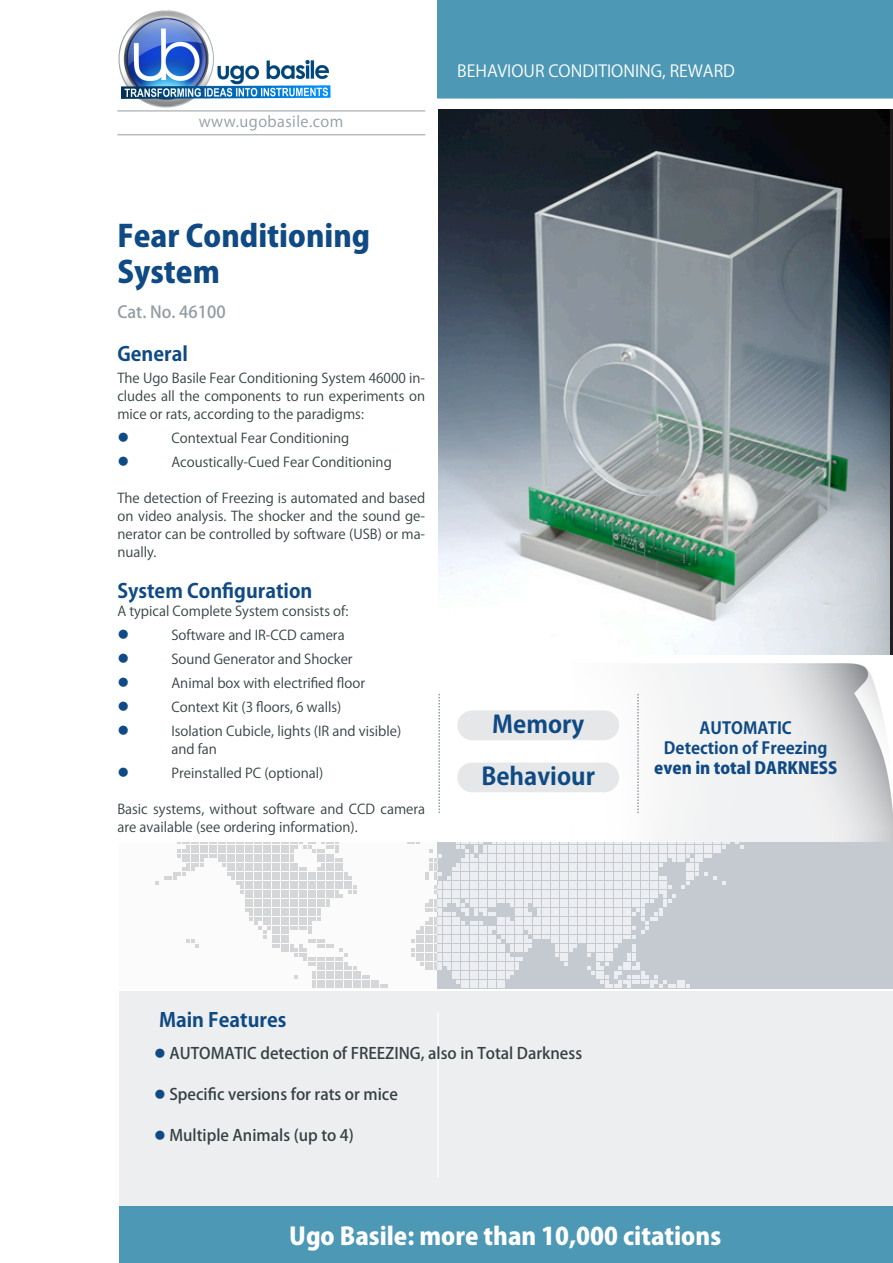
<style>
.page{position:relative;width:893px;height:1263px;background:#fff}
.page>*{position:absolute;margin:0;border:0;box-sizing:border-box;transform-origin:0 0}
.t1{font:800 30px "Koz Go Pro";color:#0f4a84}
.t2{font:800 24px "Koz Go Pro";color:#fff}
.t3{font:700 24px "Koz Go Pro";color:#0f4a84}
.titoli_paragrafo{font:700 19.5px "Koz Go Pro";color:#0f4a84}
.t4{font:16.5px "Koz Go Pro";color:#fff}
.t5{font:700 16.5px "Koz Go Pro";color:#0f4a84}
.t6{font:800 16.5px "Koz Go Pro";color:#0f4a84}
.t7{font:500 16.5px "Koz Go Pro";color:#939da4}
.t8{font:500 15.75px "Koz Go Pro";color:#354042}
.t9{font:15.75px "Wingdings";color:#0f4a84}
.t10{font:15px "Koz Go Pro";letter-spacing:.03em;color:#939da4}
.t11{font:13.5px/18px "Koz Go Pro";color:#354042;text-align:justify}
.s1{color:#0f4a84}
</style>
<div class="page">
<div style="left:437px;top:0;width:456px;height:99px;background:#4d98b5"></div>
<div style="left:119px;top:1205px;width:774px;height:58px;background:#4d98b5"></div>
<img style="left:118px;top:10px;width:213px;height:98px">
<hr style="left:117px;top:110px;width:308px;height:1px;background:#939da4">
<hr style="left:117px;top:134px;width:308px;height:1px;background:#939da4">
<div style="left:119px;top:842px;width:319px;height:147px;background:#fbfbfc"></div>
<div style="left:438px;top:842px;width:455px;height:147px;background:#c5cad1"></div>
<div style="left:119px;top:991px;width:774px;height:214px;background:#eceef0"></div>
<svg style="left:164px;top:842px;width:224px;height:145px"></svg>
<div style="left:457px;top:710px;width:162px;height:30px;background:#e5e7e8;border-radius:15px"></div>
<div style="left:457px;top:762px;width:162px;height:30px;background:#e5e7e8;border-radius:15px"></div>
<svg style="left:438px;top:694px;width:2px;height:119px"></svg>
<svg style="left:637px;top:694px;width:2px;height:119px"></svg>
<hr style="left:437px;top:1012px;width:2px;height:166px;background:#fcfdfd">
<svg style="left:736px;top:842px;width:7px;height:6px"></svg>
<svg style="left:407px;top:842px;width:323px;height:145px"></svg>
<img style="left:439px;top:109px;width:450px;height:545px">
<p class="t10" style="left:199px;top:112px;width:146px">www.ugobasile.com</p>
<p class="t4" style="left:457px;top:60px;width:279px">BEHAVIOUR CONDITIONING, REWARD</p>
<p class="t1" style="left:117px;top:216px;width:254px">Fear Conditioning</p>
<p class="t1" style="left:117px;top:252px;width:104px">System</p>
<p class="t7" style="left:117px;top:301px;width:110px">Cat. No. 46100</p>
<p class="titoli_paragrafo" style="left:117px;top:341px;width:72px">General</p>
<p class="t11" style="left:117px;top:369px;width:309px">The Ugo Basile Fear Conditioning System 46000 in&shy;cludes all the components to run experiments on mice or rats, according to the paradigms:</p>
<p class="t9" style="left:117px;top:429px;width:13px">●</p>
<p class="t11" style="left:171px;top:429px;width:179px">Contextual Fear Conditioning</p>
<p class="t9" style="left:117px;top:453px;width:13px">●</p>
<p class="t11" style="left:171px;top:453px;width:222px">Acoustically-Cued Fear Conditioning</p>
<p class="t11" style="left:117px;top:489px;width:309px">The detection of Freezing is automated and based on video analysis. The shocker and the sound ge&shy;nerator can be controlled by software (USB) or ma&shy;nually.</p>
<p class="titoli_paragrafo" style="left:117px;top:579px;width:197px">System Configuration</p>
<p class="t11" style="left:117px;top:603px;width:232px">A typical Complete System consists of:</p>
<p class="t9" style="left:117px;top:626px;width:13px">●</p>
<p class="t11" style="left:171px;top:627px;width:175px">Software and IR-CCD camera</p>
<p class="t9" style="left:117px;top:650px;width:13px">●</p>
<p class="t11" style="left:171px;top:651px;width:183px">Sound Generator and Shocker</p>
<p class="t9" style="left:117px;top:674px;width:13px">●</p>
<p class="t11" style="left:171px;top:675px;width:195px">Animal box with electrified floor</p>
<p class="t9" style="left:117px;top:698px;width:13px">●</p>
<p class="t11" style="left:171px;top:699px;width:171px">Context Kit (3 floors, 6 walls)</p>
<p class="t9" style="left:117px;top:722px;width:13px">●</p>
<p class="t11" style="left:171px;top:723px;width:231px">Isolation Cubicle, lights (IR and visible) and fan</p>
<p class="t9" style="left:117px;top:764px;width:13px">●</p>
<p class="t11" style="left:171px;top:765px;width:154px">Preinstalled PC (optional)</p>
<p class="t11" style="left:117px;top:801px;width:309px">Basic systems, without software and CCD camera are available (see ordering information).</p>
<p class="t3" style="left:492px;top:708px;width:94px">Memory</p>
<p class="t3" style="left:481px;top:760px;width:115px">Behaviour</p>
<p class="t5" style="left:700px;top:717px;width:94px">AUTOMATIC</p>
<p class="t5" style="left:664px;top:737px;width:165px">Detection of Freezing</p>
<p class="t6" style="left:654px;top:757px;width:184px">even in total DARKNESS</p>
<p class="titoli_paragrafo" style="left:159px;top:1007px;width:129px">Main Features</p>
<p class="t8" style="left:154px;top:1043px;width:429px"><span class="s1">●</span> AUTOMATIC detection of FREEZING, also in Total Darkness</p>
<p class="t8" style="left:154px;top:1084px;width:245px"><span class="s1">●</span> Specific versions for rats or mice</p>
<p class="t8" style="left:154px;top:1125px;width:201px"><span class="s1">●</span> Multiple Animals (up to 4)</p>
<p class="t2" style="left:289px;top:1220px;width:433px">Ugo Basile: more than 10,000 citations</p>
</div>
